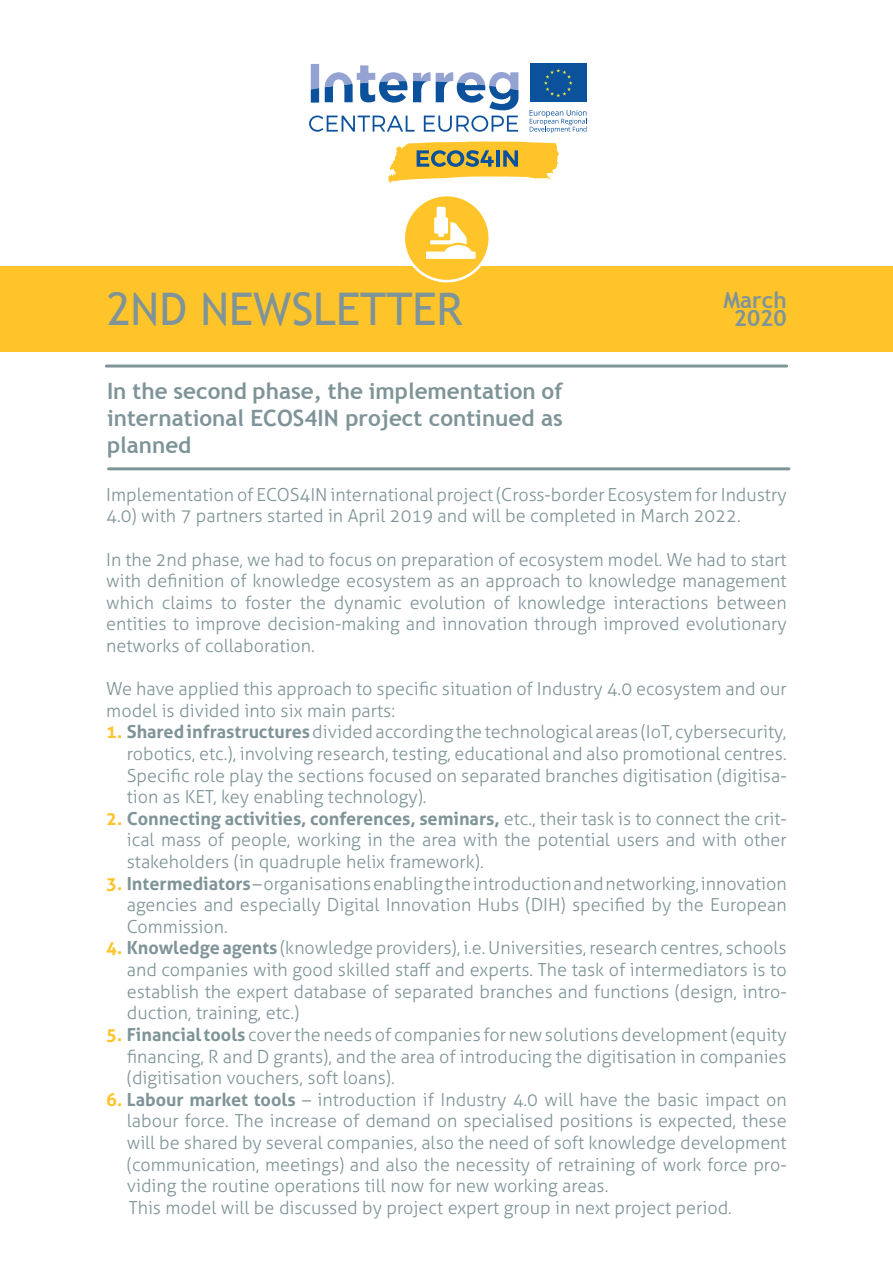
<style>
.page{position:relative;width:893px;height:1263px;background:#fff}
.page>*{position:absolute;margin:0;border:0;box-sizing:border-box;transform-origin:0 0}
.t1{font:45px "Trebuchet MS";color:#7f9498}
.t2{font:700 22.5px/27px "Trebuchet MS";color:#7f9498;text-align:justify}
.t3{font:300 18px/21.6px "Aller";color:#7f9498;text-align:justify}
.s1{font-weight:700;color:#fec42a}
.s2{font-weight:700}
</style>
<div class="page">
<div style="left:0;top:266px;width:893px;height:85px;background:#fec42a"></div>
<div style="left:404px;top:195px;width:86px;height:86px;background:#fec429;border-radius:50%"></div>
<div style="left:402px;top:194px;width:89px;height:88px;border:3px solid #fff;border-radius:50%"></div>
<div style="left:437px;top:207px;width:9px;height:14px;background:#fff;border-radius:2px"></div>
<svg style="left:426px;top:217px;width:50px;height:42px"></svg>
<svg style="left:388px;top:141px;width:171px;height:42px"></svg>
<div style="left:530px;top:63px;width:57px;height:39px;background:#0c519c"></div>
<svg style="left:544px;top:69px;width:29px;height:28px"></svg>
<svg style="left:311px;top:64px;width:8px;height:39px"></svg>
<svg style="left:413px;top:72px;width:105px;height:38px"></svg>
<svg style="left:325px;top:65px;width:82px;height:38px"></svg>
<svg style="left:309px;top:116px;width:106px;height:16px"></svg>
<svg style="left:424px;top:116px;width:94px;height:16px"></svg>
<svg style="left:530px;top:110px;width:57px;height:23px"></svg>
<hr style="left:106px;top:364px;width:681px;height:3px;background:#7f9498">
<hr style="left:109px;top:467px;width:680px;height:3px;background:#7f9498">
<p class="t1" style="left:107px;top:283px;width:357px">2ND NEWSLETTER</p>
<p class="t2" style="left:107px;top:377px;width:457px">In the second phase, the implementation of international ECOS4IN project continued as planned</p>
<p class="t2" style="left:723px;top:286px;width:65px">March</p>
<p class="t2" style="left:734px;top:304px;width:54px">2020</p>
<p class="t3" style="left:106px;top:484px;width:682px">Implementation of ECOS4IN international project (Cross-border Ecosystem for Industry<br>4.0) with 7 partners started in April 2019 and will be completed in March 2022.</p>
<p class="t3" style="left:106px;top:548px;width:682px">In the 2nd phase, we had to focus on preparation of ecosystem model. We had to start with definition of knowledge ecosystem as an approach to knowledge management which claims to foster the dynamic evolution of knowledge interactions between entities to improve decision-making and innovation through improved evolutionary networks of collaboration.</p>
<p class="t3" style="left:106px;top:678px;width:682px">We have applied this approach to specific situation of Industry 4.0 ecosystem and our model is divided into six main parts:</p>
<p class="t3" style="left:127px;top:721px;width:661px;text-indent:-21px"><span class="s1">1.</span> <span class="s2">Shared infrastructures</span> divided according the technological areas (IoT, cybersecurity, robotics, etc.), involving research, testing, educational and also promotional centres.<br>Specific role play the sections focused on separated branches digitisation (digitisa&shy;tion as KET, key enabling technology).</p>
<p class="t3" style="left:127px;top:808px;width:661px;text-indent:-21px"><span class="s1">2.</span> <span class="s2">Connecting activities, conferences, seminars,</span> etc., their task is to connect the crit&shy;ical mass of people, working in the area with the potential users and with other stakeholders (in quadruple helix framework).</p>
<p class="t3" style="left:127px;top:872px;width:661px;text-indent:-21px"><span class="s1">3.</span> <span class="s2">Intermediators</span> – organisations enabling the introduction and networking, innovation agencies and especially Digital Innovation Hubs (DIH) specified by the European Commission.</p>
<p class="t3" style="left:127px;top:937px;width:661px;text-indent:-21px"><span class="s1">4.</span> <span class="s2">Knowledge agents</span> (knowledge providers), i.e. Universities, research centres, schools and companies with good skilled staff and experts. The task of intermediators is to establish the expert database of separated branches and functions (design, intro&shy;duction, training, etc.)</p>
<p class="t3" style="left:127px;top:1024px;width:661px;text-indent:-21px"><span class="s1">5.</span> <span class="s2">Financial tools</span> cover the needs of companies for new solutions development (equity financing, R and D grants), and the area of introducing the digitisation in companies (digitisation vouchers, soft loans).</p>
<p class="t3" style="left:127px;top:1088px;width:661px;text-indent:-21px"><span class="s1">6.</span> <span class="s2">Labour market tools</span> – introduction if Industry 4.0 will have the basic impact on labour force. The increase of demand on specialised positions is expected, these will be shared by several companies, also the need of soft knowledge development (communication, meetings) and also the necessity of retraining of work force pro&shy;viding the routine operations till now for new working areas.</p>
<p class="t3" style="left:129px;top:1196px;width:605px">This model will be discussed by project expert group in next project period.</p>
</div>
